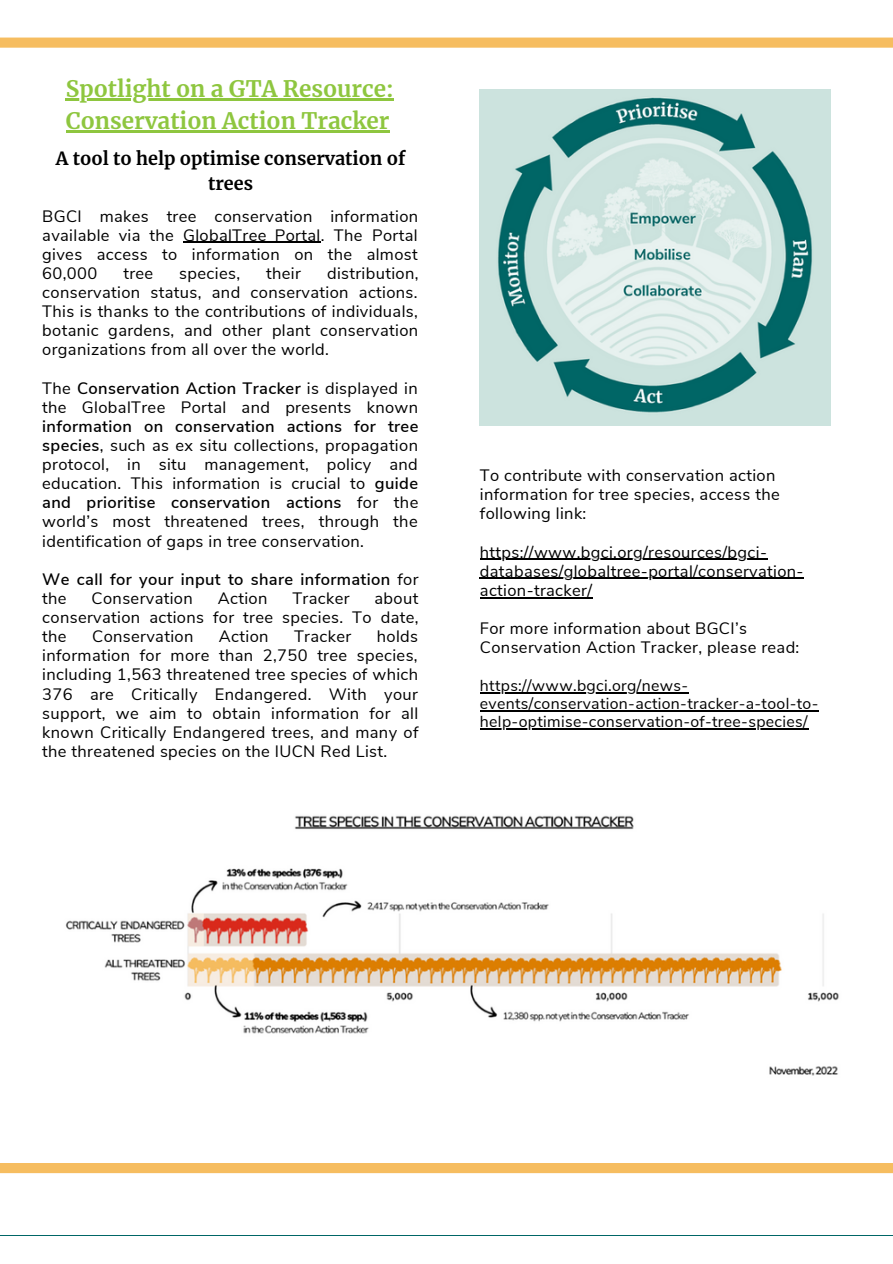
<style>
.page{position:relative;width:893px;height:1264px;background:#fff}
.page>*{position:absolute;margin:0;border:0;box-sizing:border-box;transform-origin:0 0}
.t1{font:700 22.5px/31.5px "Merriweather";color:#8ec63f}
.t2{font:700 18px/24.8px "Merriweather";color:#000;text-align:center}
.t3{font:16.5px/19px "Nunito Sans";letter-spacing:.02em;color:#000;text-align:justify}
.t4{font:600 16.5px/19px "Nunito Sans";letter-spacing:.02em;color:#000}
.t5{font:15.9px/18px "Nunito Sans";letter-spacing:.02em;color:#000}
.s1{font-weight:600}
.s2{font-weight:400}
</style>
<div class="page">
<hr style="left:0;top:1234px;width:892px;height:1px;background:#066">
<div style="left:0;top:38px;width:892px;height:10px;background:#f6bd60"></div>
<hr style="left:183px;top:242px;width:138px;height:1px;background:#000">
<img style="left:65px;top:815px;width:774px;height:261px">
<img style="left:480px;top:89px;width:350px;height:336px">
<hr style="left:66px;top:98px;width:328px;height:3px;background:#8ec63f">
<hr style="left:66px;top:130px;width:323px;height:2px;background:#8ec63f">
<hr style="left:480px;top:559px;width:287px;height:1px;background:#000">
<hr style="left:480px;top:578px;width:323px;height:1px;background:#000">
<hr style="left:480px;top:597px;width:112px;height:1px;background:#000">
<hr style="left:480px;top:692px;width:208px;height:1px;background:#000">
<hr style="left:480px;top:710px;width:338px;height:1px;background:#000">
<hr style="left:480px;top:728px;width:328px;height:1px;background:#000">
<div style="left:0;top:1162px;width:892px;height:11px;background:#f6bd60"></div>
<h1 class="t1" style="left:66px;top:74px;width:329px">Spotlight on a GTA Resource:<br>Conservation Action Tracker</h1>
<p class="t2" style="left:56px;top:146px;width:351px">A tool to help optimise conservation of trees</p>
<p class="t3" style="left:42px;top:207px;width:377px">BGCI makes tree conservation information available via the GlobalTree Portal. The Portal gives access to information on the almost 60,000</p>
<p class="t3" style="left:42px;top:264px;width:378px;text-indent:285px">distribution, conservation status, and conservation actions.<br>This is thanks to the contributions of individuals, botanic gardens, and other plant conservation organizations from all over the world.</p>
<p class="t3" style="left:42px;top:378px;width:377px">The <span class="s1">Conservation Action Tracker</span> is displayed in the GlobalTree Portal and presents known</p>
<p class="t3" style="left:42px;top:417px;width:377px"><span class="s1">information on conservation actions for tree species</span>, such as ex situ collections, propagation protocol, in situ management, policy and education. This information is crucial to <span class="s1">guide and prioritise conservation actions</span> for the world’s most threatened trees, through the identification of gaps in tree conservation.</p>
<p class="t4" style="left:42px;top:570px;width:378px">We call for your input to share information <span class="s2">for the</span></p>
<p class="t3" style="left:123px;top:264px;width:31px">tree</p>
<p class="t3" style="left:179px;top:264px;width:62px">species,</p>
<p class="t3" style="left:266px;top:264px;width:36px">their</p>
<p class="t3" style="left:92px;top:589px;width:103px">Conservation</p>
<p class="t3" style="left:218px;top:589px;width:51px">Action</p>
<p class="t3" style="left:292px;top:589px;width:59px">Tracker</p>
<p class="t3" style="left:42px;top:589px;width:378px;text-indent:332px">about conservation actions for tree species. To date, the</p>
<p class="t3" style="left:92px;top:627px;width:103px">Conservation</p>
<p class="t3" style="left:219px;top:627px;width:51px">Action</p>
<p class="t3" style="left:294px;top:627px;width:59px">Tracker</p>
<p class="t3" style="left:42px;top:627px;width:378px;text-indent:334px">holds information for more than 2,750 tree species, including 1,563 threatened tree species of which 376 are Critically Endangered. With your support, we aim to obtain information for all known Critically Endangered trees, and many of the threatened species on the IUCN Red List.</p>
<p class="t3" style="left:480px;top:466px;width:301px;text-align:left">To contribute with conservation action information for tree species, access the following link:</p>
<p class="t3" style="left:480px;top:542px;width:325px;text-align:left">https://www.bgci.org/resources/bgci&shy;databases/globaltree-portal/conservation&shy;action-tracker/</p>
<p class="t3" style="left:480px;top:619px;width:321px">For more information about BGCI’s<br>Conservation Action Tracker, please read:</p>
<p class="t5" style="left:480px;top:677px;width:340px">https://www.bgci.org/news&shy;events/conservation-action-tracker-a-tool-to&shy;help-optimise-conservation-of-tree-species/</p>
</div>
